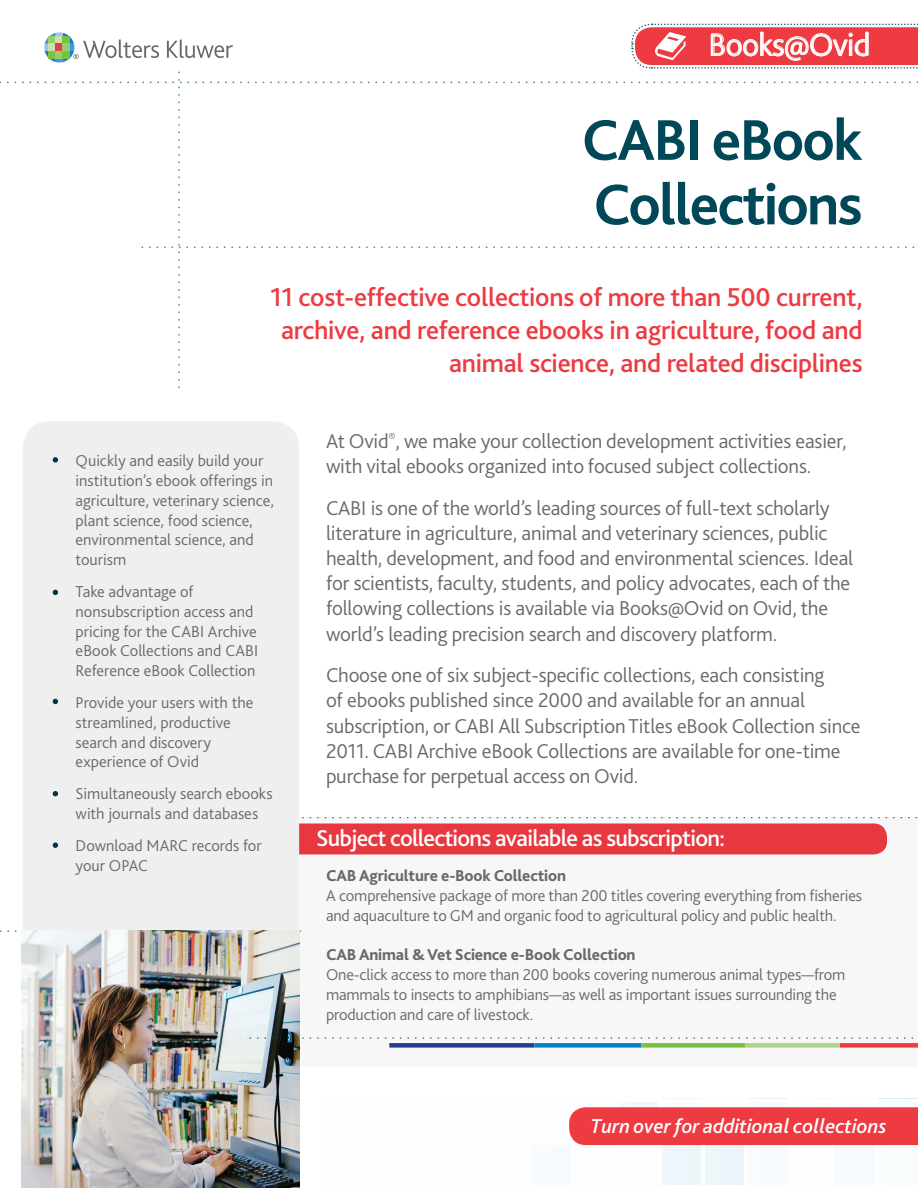
<style>
.page{position:relative;width:918px;height:1188px;background:#fff}
.page>*{position:absolute;margin:0;border:0;box-sizing:border-box;transform-origin:0 0}
.t1{font:700 60px/64.5px "Bliss 2";letter-spacing:-.03em;color:#004758}
.t2{font:300 33px "Bliss 2";letter-spacing:-.02em;color:#fff}
.t3{font:500 27px/33px "Bliss 2";letter-spacing:-.01em;color:#ee3a41;text-align:right}
.t4{font:500 24px "Bliss 2";letter-spacing:-.03em;color:#fff}
.t5{font:300 21px/25.2px "Bliss 2";letter-spacing:-.01em;color:#69696c}
.t6{font:italic 500 21px "Bliss 2";color:#fff}
.t7{font:300 16.5px/19.8px "Bliss 2";letter-spacing:-.01em;color:#69696c}
.t8{font:800 16.5px "Bliss 2";letter-spacing:-.01em;color:#69696c}
</style>
<div class="page">
<div style="left:266px;top:817px;width:652px;height:250px;background:#f7f7f8"></div>
<div style="left:278px;top:824px;width:609px;height:30px;background:#e7383f;border-radius:14px"></div>
<div style="left:705px;top:1102px;width:40px;height:40px;background:#f9fcfe"></div>
<div style="left:575px;top:1102px;width:40px;height:40px;background:#f9fcfe"></div>
<div style="left:445px;top:1102px;width:41px;height:40px;background:#f9fcfe"></div>
<div style="left:316px;top:1102px;width:40px;height:40px;background:#f9fcfe"></div>
<div style="left:791px;top:1145px;width:40px;height:40px;background:#f9fcfe"></div>
<div style="left:489px;top:1145px;width:40px;height:40px;background:#f9fcfe"></div>
<div style="left:445px;top:1145px;width:41px;height:40px;background:#f9fcfe"></div>
<div style="left:273px;top:1145px;width:40px;height:40px;background:#f9fcfe"></div>
<div style="left:661px;top:1145px;width:41px;height:40px;background:#eef6fb"></div>
<div style="left:532px;top:1145px;width:40px;height:40px;background:#f6fafd"></div>
<div style="left:618px;top:1102px;width:40px;height:40px;background:#f2f8fc"></div>
<div style="left:705px;top:1145px;width:40px;height:40px;background:#ecf5fb"></div>
<div style="left:877px;top:1102px;width:41px;height:40px;background:#f9fcfd"></div>
<div style="left:834px;top:1102px;width:40px;height:40px;background:#fafcfe"></div>
<div style="left:791px;top:1102px;width:40px;height:40px;background:#fbfdfe"></div>
<svg style="left:299px;top:1102px;width:1px;height:40px"></svg>
<div style="left:877px;top:1145px;width:41px;height:40px;background:#f9fcfd"></div>
<div style="left:748px;top:1102px;width:40px;height:40px;background:#f8fbfd"></div>
<div style="left:661px;top:1102px;width:41px;height:40px;background:#fafcfe"></div>
<div style="left:834px;top:1145px;width:40px;height:40px;background:#f6fafd"></div>
<div style="left:748px;top:1145px;width:40px;height:40px;background:#f8fbfd"></div>
<div style="left:618px;top:1145px;width:40px;height:40px;background:#fbfdfe"></div>
<hr style="left:874px;top:1099px;width:3px;height:89px;background:#f9fcfe">
<hr style="left:831px;top:1099px;width:3px;height:89px;background:#f9fcfe">
<hr style="left:788px;top:1099px;width:3px;height:89px;background:#f9fcfe">
<hr style="left:745px;top:1099px;width:3px;height:89px;background:#f9fcfe">
<hr style="left:702px;top:1099px;width:3px;height:89px;background:#f9fcfe">
<hr style="left:658px;top:1099px;width:3px;height:89px;background:#f9fcfe">
<hr style="left:615px;top:1099px;width:3px;height:89px;background:#f9fcfe">
<hr style="left:572px;top:1099px;width:3px;height:89px;background:#f9fcfe">
<hr style="left:529px;top:1099px;width:3px;height:89px;background:#f9fcfe">
<hr style="left:486px;top:1099px;width:3px;height:89px;background:#f9fcfe">
<hr style="left:442px;top:1099px;width:3px;height:89px;background:#f9fcfe">
<hr style="left:399px;top:1099px;width:3px;height:89px;background:#f9fcfe">
<hr style="left:356px;top:1099px;width:3px;height:89px;background:#f9fcfe">
<hr style="left:313px;top:1099px;width:3px;height:89px;background:#f9fcfe">
<hr style="left:193px;top:1099px;width:725px;height:3px;background:#f9fcfe">
<hr style="left:193px;top:1142px;width:725px;height:3px;background:#f9fcfe">
<hr style="left:193px;top:1185px;width:725px;height:3px;background:#f9fcfe">
<svg style="left:302px;top:817px;width:615px;height:1px"></svg>
<div style="left:23px;top:421px;width:276px;height:510px;background:#efeff0"></div>
<div style="left:569px;top:1107px;width:349px;height:38px;background:#ee3a41"></div>
<svg style="left:53px;top:457px;width:5px;height:6px"></svg>
<svg style="left:53px;top:590px;width:5px;height:5px"></svg>
<svg style="left:53px;top:699px;width:5px;height:5px"></svg>
<svg style="left:53px;top:791px;width:5px;height:5px"></svg>
<svg style="left:53px;top:843px;width:5px;height:5px"></svg>
<svg style="left:0;top:23px;width:918px;height:365px"></svg>
<img style="left:22px;top:931px;width:277px;height:257px">
<svg style="left:249px;top:1038px;width:665px;height:1px"></svg>
<div style="left:389px;top:1043px;width:145px;height:5px;background:#253f8e"></div>
<div style="left:534px;top:1043px;width:107px;height:5px;background:#0082c8"></div>
<div style="left:641px;top:1043px;width:104px;height:5px;background:#79c142"></div>
<div style="left:745px;top:1043px;width:95px;height:5px;background:#aed589"></div>
<div style="left:840px;top:1043px;width:78px;height:5px;background:#ee3a41"></div>
<h2 class="t2" style="left:709px;top:24px;width:163px">Books@Ovid</h2>
<h1 class="t1" style="left:582px;top:106px;width:283px">CABI eBook<br>Collections</h1>
<h3 class="t3" style="left:270px;top:280px;width:594px">11 cost-effective collections of more than 500 current, archive, and reference ebooks in agriculture, food and animal science, and related disciplines</h3>
<p class="t5" style="left:326px;top:428px;width:522px">At Ovid<sup>®</sup>, we make your collection development activities easier, with vital ebooks organized into focused subject collections.</p>
<p class="t5" style="left:326px;top:494px;width:529px">CABI is one of the world’s leading sources of full-text scholarly literature in agriculture, animal and veterinary sciences, public health, development, and food and environmental sciences. Ideal for scientists, faculty, students, and policy advocates, each of the following collections is available via Books@Ovid on Ovid, the world’s leading precision search and discovery platform.</p>
<p class="t5" style="left:326px;top:662px;width:536px">Choose one of six subject-specific collections, each consisting<br>of ebooks published since 2000 and available for an annual subscription, or CABI All Subscription Titles eBook Collection since 2011. CABI Archive eBook Collections are available for one-time purchase for perpetual access on Ovid.</p>
<p class="t7" style="left:76px;top:451px;width:200px">Quickly and easily build your institution’s ebook offerings in agriculture, veterinary science, plant science, food science, environmental science, and tourism</p>
<p class="t7" style="left:76px;top:581px;width:184px">Take advantage of nonsubscription access and pricing for the CABI Archive eBook Collections and CABI<br>Reference eBook Collection</p>
<p class="t7" style="left:76px;top:692px;width:179px">Provide your users with the streamlined, productive search and discovery experience of Ovid</p>
<p class="t7" style="left:76px;top:783px;width:199px">Simultaneously search ebooks with journals and databases</p>
<p class="t7" style="left:76px;top:835px;width:188px">Download MARC records for your OPAC</p>
<h3 class="t4" style="left:316px;top:823px;width:410px">Subject collections available as subscription:</h3>
<p class="t8" style="left:326px;top:865px;width:242px">CAB Agriculture e-Book Collection</p>
<p class="t7" style="left:326px;top:885px;width:538px">A comprehensive package of more than 200 titles covering everything from fisheries and aquaculture to GM and organic food to agricultural policy and public health.</p>
<p class="t8" style="left:326px;top:944px;width:311px">CAB Animal &amp; Vet Science e-Book Collection</p>
<p class="t7" style="left:326px;top:964px;width:521px">One-click access to more than 200 books covering numerous animal types—from mammals to insects to amphibians—as well as important issues surrounding the production and care of livestock.</p>
<p class="t6" style="left:591px;top:1113px;width:297px">Turn over for additional collections</p>
</div>
